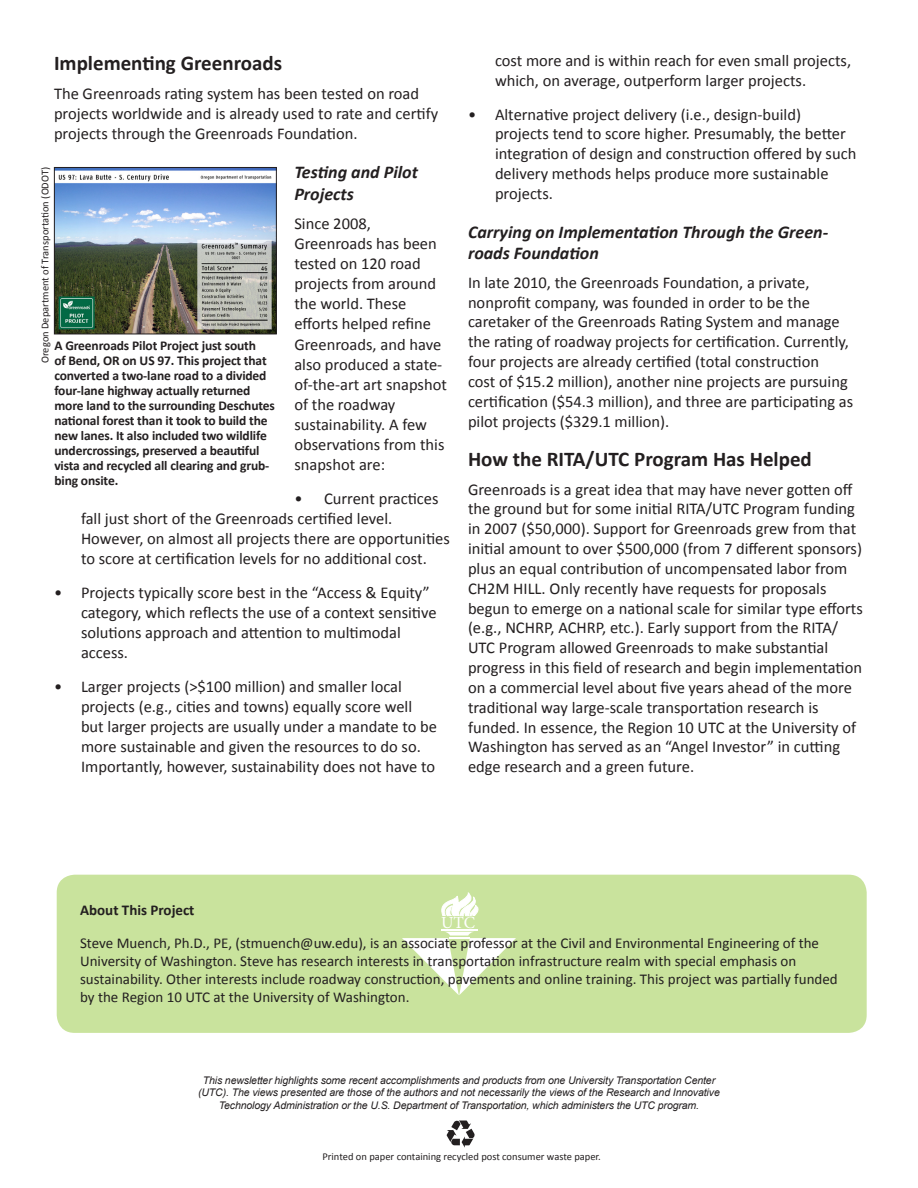
<style>
.page{position:relative;width:918px;height:1188px;background:#fff}
.page>*{position:absolute;margin:0;border:0;box-sizing:border-box;transform-origin:0 0}
.Heading_1{font:700 21px "Calibri";color:#231f20}
.Heading_2{font:italic 700 18px/21.3px "Calibri";color:#231f20}
.t1{font:17.1px "Minion Pro";color:#fff}
.Body{font:16.5px/19.8px "Calibri";color:#231f20}
.t2{font:15px/18px "Calibri";color:#231f20}
.About_this_report{font:700 15px "Calibri";color:#231f20}
.Notes_and_Sources{font:700 13.5px/15px "Calibri";letter-spacing:-.01em;color:#231f20}
.t3{font:italic 10.5px/12.6px "Arial";letter-spacing:-.01em;color:#231f20;text-align:center}
.t4{font:10.5px "Calibri";color:#231f20}
</style>
<div class="page">
<svg style="left:447px;top:1120px;width:28px;height:28px"></svg>
<div style="left:57px;top:875px;width:810px;height:158px;background:#c9e39d;border-radius:18px"></div>
<svg style="left:441px;top:893px;width:38px;height:23px"></svg>
<hr style="left:441px;top:929px;width:37px;height:2px;background:#fff">
<svg style="left:402px;top:932px;width:114px;height:63px"></svg>
<img style="left:56px;top:169px;width:219px;height:163px">
<div style="left:54px;top:167px;width:223px;height:167px;border:1px solid #231f20"></div>
<p class="Heading_1" style="left:54px;top:49px;width:230px">Implementing Greenroads</p>
<p class="Body" style="left:54px;top:83px;width:386px">The Greenroads rating system has been tested on road projects worldwide and is already used to rate and certify projects through the Greenroads Foundation.</p>
<p class="Heading_2" style="left:294px;top:162px;width:125px">Testing and Pilot<br>Projects</p>
<p class="Body" style="left:294px;top:213px;width:154px">Since 2008,<br>Greenroads has been tested on 120 road projects from around the world. These efforts helped refine<br>Greenroads, and have also produced a state&shy;of-the-art art snapshot of the roadway sustainability. A few observations from this snapshot are:</p>
<p class="Body" style="left:81px;top:488px;width:370px;text-indent:213px">• Current practices fall just short of the Greenroads certified level.<br>However, on almost all projects there are opportunities to score at certification levels for no additional cost.</p>
<p class="Body" style="left:81px;top:582px;width:357px;text-indent:-27px">• Projects typically score best in the “Access &amp; Equity” category, which reflects the use of a context sensitive solutions approach and attention to multimodal access.</p>
<p class="Body" style="left:81px;top:676px;width:358px;text-indent:-27px">• Larger projects (&gt;$100 million) and smaller local projects (e.g., cities and towns) equally score well but larger projects are usually under a mandate to be more sustainable and given the resources to do so.<br>Importantly, however, sustainability does not have to</p>
<p class="t4" style="left:38px;top:363px;width:197px;rotate:-90deg">Oregon Department of Transportation (ODOT)</p>
<p class="Notes_and_Sources" style="left:54px;top:338px;width:222px">A Greenroads Pilot Project just south<br>of Bend, OR on US 97. This project that converted a two-lane road to a divided four-lane highway actually returned more land to the surrounding Deschutes national forest than it took to build the new lanes. It also included two wildlife undercrossings, preserved a beautiful vista and recycled all clearing and grub&shy;bing onsite.</p>
<p class="Body" style="left:495px;top:51px;width:358px">cost more and is within reach for even small projects, which, on average, outperform larger projects.</p>
<p class="Body" style="left:495px;top:104px;width:363px;text-indent:-27px">• Alternative project delivery (i.e., design-build) projects tend to score higher. Presumably, the better integration of design and construction offered by such delivery methods helps produce more sustainable projects.</p>
<p class="Heading_2" style="left:468px;top:221px;width:362px">Carrying on Implementation Through the Green&shy;roads Foundation</p>
<p class="Body" style="left:468px;top:272px;width:387px">In late 2010, the Greenroads Foundation, a private, nonprofit company, was founded in order to be the caretaker of the Greenroads Rating System and manage the rating of roadway projects for certification. Currently, four projects are already certified (total construction<br>cost of $15.2 million), another nine projects are pursuing certification ($54.3 million), and three are participating as pilot projects ($329.1 million).</p>
<p class="Heading_1" style="left:468px;top:445px;width:345px">How the RITA/UTC Program Has Helped</p>
<p class="Body" style="left:468px;top:479px;width:396px">Greenroads is a great idea that may have never gotten off the ground but for some initial RITA/UTC Program funding in 2007 ($50,000). Support for Greenroads grew from that initial amount to over $500,000 (from 7 different sponsors) plus an equal contribution of uncompensated labor from CH2M HILL. Only recently have requests for proposals begun to emerge on a national scale for similar type efforts (e.g., NCHRP, ACHRP, etc.). Early support from the RITA/ UTC Program allowed Greenroads to make substantial progress in this field of research and begin implementation on a commercial level about five years ahead of the more traditional way large-scale transportation research is funded. In essence, the Region 10 UTC at the University of Washington has served as an “Angel Investor” in cutting edge research and a green future.</p>
<p class="About_this_report" style="left:80px;top:900px;width:116px">About This Project</p>
<p class="t2" style="left:80px;top:934px;width:759px">Steve Muench, Ph.D., PE, (stmuench@uw.edu), is an associate professor at the Civil and Environmental Engineering of the University of Washington. Steve has research interests in transportation infrastructure realm with special emphasis on sustainability. Other interests include roadway construction, pavements and online training. This project was partially funded by the Region 10 UTC at the University of Washington.</p>
<p class="t1" style="left:441px;top:911px;width:36px">UTC</p>
<p class="t3" style="left:198px;top:1074px;width:523px">This newsletter highlights some recent accomplishments and products from one University Transportation Center (UTC). The views presented are those of the authors and not necessarily the views of the Research and Innovative<br>Technology Administration or the U.S. Department of Transportation, which administers the UTC program.</p>
<p class="t4" style="left:322px;top:1150px;width:280px">Printed on paper containing recycled post consumer waste paper.</p>
</div>
